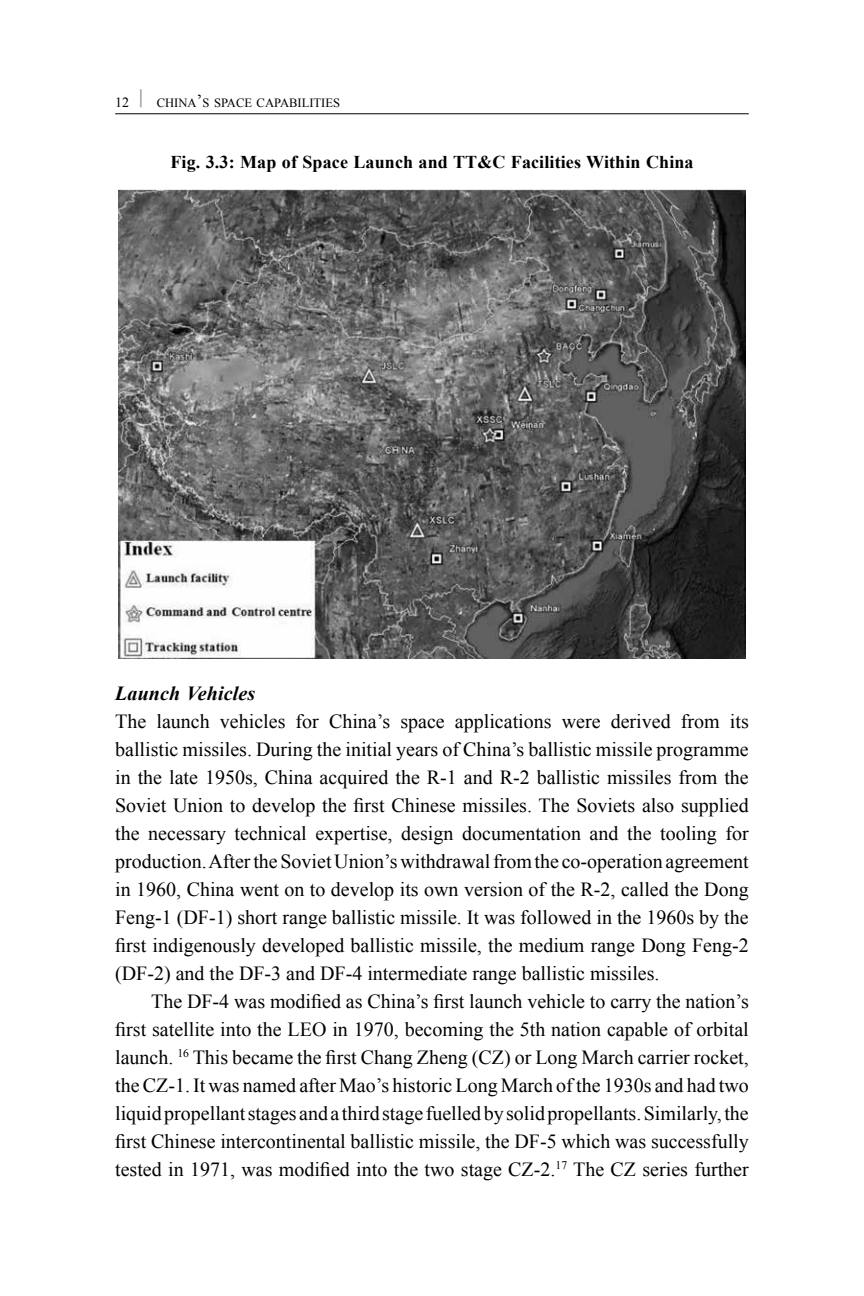
<style>
.page{position:relative;width:864px;height:1296px;background:#fff}
.page>*{position:absolute;margin:0;border:0;box-sizing:border-box;transform-origin:0 0}
.t1{font:20px/28px "Times New Roman";color:#000;text-align:justify}
.t2{font:italic 700 20px "Times New Roman";letter-spacing:.005em;color:#000}
.t3{font:700 18px "Times New Roman";letter-spacing:.005em;color:#000}
.t4{font:12.6px "Times New Roman";color:#000}
.s1{font-size:14px}
.s2{font-size:18px}
</style>
<div class="page">
<hr style="left:115px;top:113px;width:634px;height:1px;background:#000">
<img style="left:118px;top:189px;width:628px;height:470px">
<p class="t4" style="left:115px;top:95px;width:226px"><span class="s1">12</span> <sup>|</sup> CHINA<span class="s2">’</span>S SPACE CAPABILITIES</p>
<p class="t3" style="left:170px;top:150px;width:525px">Fig. 3.3: Map of Space Launch and TT&amp;C Facilities Within China</p>
<p class="t2" style="left:115px;top:679px;width:142px">Launch Vehicles</p>
<p class="t1" style="left:115px;top:707px;width:635px">The launch vehicles for China’s space applications were derived from its ballistic missiles. During the initial years of China’s ballistic missile programme in the late 1950s, China acquired the R-1 and R-2 ballistic missiles from the Soviet Union to develop the first Chinese missiles. The Soviets also supplied the necessary technical expertise, design documentation and the tooling for production. After the Soviet Union’s withdrawal from the co-operation agreement in 1960, China went on to develop its own version of the R-2, called the Dong Feng-1 (DF-1) short range ballistic missile. It was followed in the 1960s by the first indigenously developed ballistic missile, the medium range Dong Feng-2 (DF-2) and the DF-3 and DF-4 intermediate range ballistic missiles.</p>
<p class="t1" style="left:115px;top:987px;width:635px;text-indent:36px">The DF-4 was modified as China’s first launch vehicle to carry the nation’s first satellite into the LEO in 1970, becoming the 5th nation capable of orbital launch. <sup>16</sup> This became the first Chang Zheng (CZ) or Long March carrier rocket, the CZ-1. It was named after Mao’s historic Long March of the 1930s and had two liquid propellant stages and a third stage fuelled by solid propellants. Similarly, the first Chinese intercontinental ballistic missile, the DF-5 which was successfully tested in 1971, was modified into the two stage CZ-2.<sup>17</sup> The CZ series further</p>
</div>
